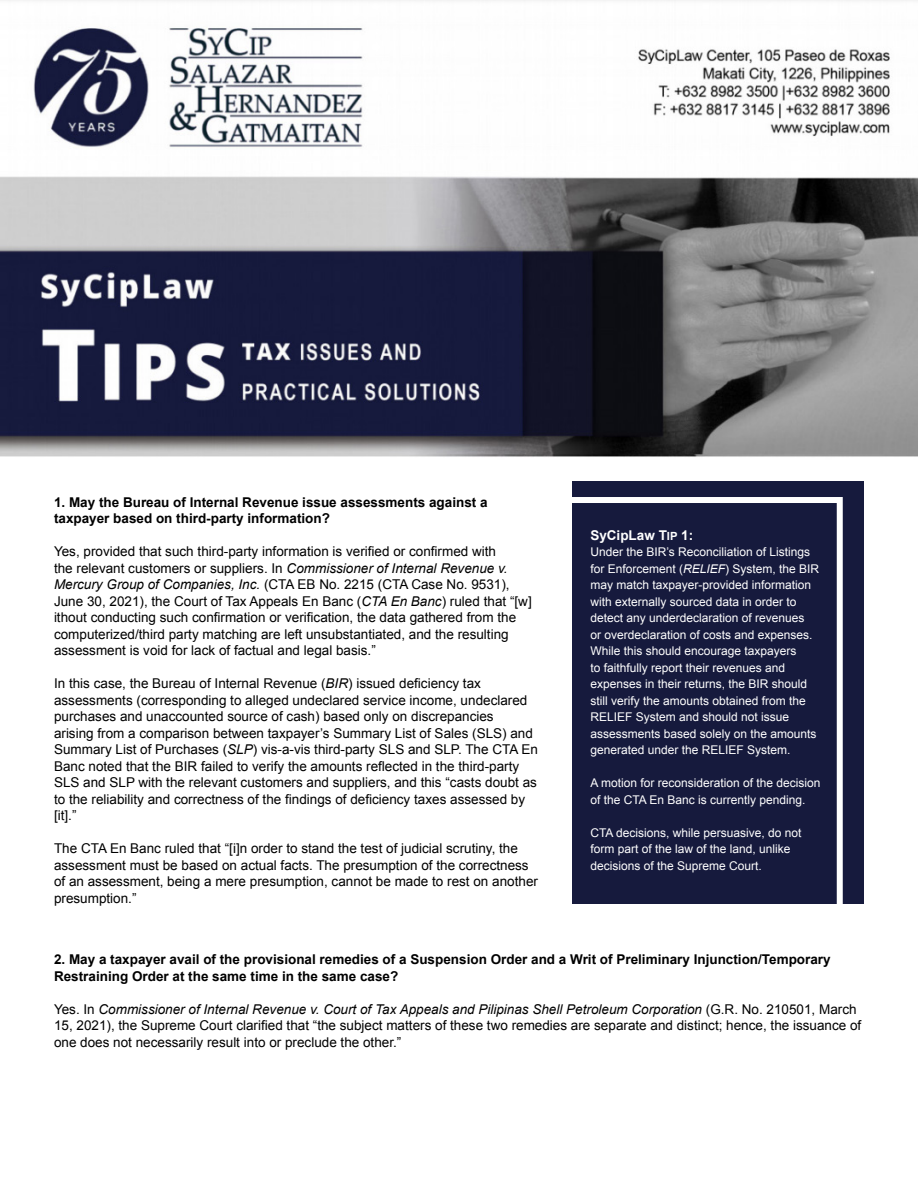
<style>
.page{position:relative;width:918px;height:1188px;background:#fff}
.page>*{position:absolute;margin:0;border:0;box-sizing:border-box;transform-origin:0 0}
.t1{font:13.5px/16.5px "Arial";color:#000}
.t2{font:700 13.5px/16.5px "Arial";color:#000}
.t3{font:700 13.5px "Arial";color:#fff}
.t4{font:12px/16.5px "Arial";color:#fff}
.s1{font-style:italic}
.s2{font-size:11.25px}
</style>
<div class="page">
<div style="left:572px;top:481px;width:292px;height:423px;background:#161a3d"></div>
<div style="left:558px;top:497px;width:285px;height:416px;border:6px solid #fff"></div>
<img style="left:0;top:0;width:918px;height:457px">
<p class="t2" style="left:54px;top:494px;width:435px">1. May the Bureau of Internal Revenue issue assessments against a taxpayer based on third-party information?</p>
<p class="t1" style="left:54px;top:543px;width:479px">Yes, provided that such third-party information is verified or confirmed with<br>the relevant customers or suppliers. In <span class="s1">Commissioner of Internal Revenue v.<br>Mercury Group of Companies, Inc.</span> (CTA EB No. 2215 (CTA Case No. 9531), June 30, 2021), the Court of Tax Appeals En Banc (<span class="s1">CTA En Banc</span>) ruled that “[w] ithout conducting such confirmation or verification, the data gathered from the computerized/third party matching are left unsubstantiated, and the resulting assessment is void for lack of factual and legal basis.”</p>
<p class="t1" style="left:54px;top:675px;width:485px">In this case, the Bureau of Internal Revenue (<span class="s1">BIR</span>) issued deficiency tax assessments (corresponding to alleged undeclared service income, undeclared purchases and unaccounted source of cash) based only on discrepancies<br>arising from a comparison between taxpayer’s Summary List of Sales (SLS) and Summary List of Purchases (<span class="s1">SLP</span>) vis-a-vis third-party SLS and SLP. The CTA En Banc noted that the BIR failed to verify the amounts reflected in the third-party SLS and SLP with the relevant customers and suppliers, and this “casts doubt as to the reliability and correctness of the findings of deficiency taxes assessed by [it].”</p>
<p class="t1" style="left:54px;top:840px;width:486px">The CTA En Banc ruled that “[i]n order to stand the test of judicial scrutiny, the assessment must be based on actual facts. The presumption of the correctness of an assessment, being a mere presumption, cannot be made to rest on another presumption.”</p>
<p class="t3" style="left:590px;top:526px;width:104px">SyCipLaw T<span class="s2">IP</span> 1:</p>
<p class="t4" style="left:590px;top:544px;width:230px">Under the BIR’s Reconciliation of Listings for Enforcement (<span class="s1">RELIEF</span>) System, the BIR may match taxpayer-provided information with externally sourced data in order to detect any underdeclaration of revenues<br>or overdeclaration of costs and expenses.<br>While this should encourage taxpayers<br>to faithfully report their revenues and expenses in their returns, the BIR should still verify the amounts obtained from the RELIEF System and should not issue assessments based solely on the amounts generated under the RELIEF System.</p>
<p class="t4" style="left:590px;top:775px;width:232px">A motion for reconsideration of the decision of the CTA En Banc is currently pending.</p>
<p class="t4" style="left:590px;top:824px;width:213px">CTA decisions, while persuasive, do not form part of the law of the land, unlike decisions of the Supreme Court.</p>
<p class="t2" style="left:54px;top:952px;width:778px">2. May a taxpayer avail of the provisional remedies of a Suspension Order and a Writ of Preliminary Injunction/Temporary<br>Restraining Order at the same time in the same case?</p>
<p class="t1" style="left:54px;top:1001px;width:809px">Yes. In <span class="s1">Commissioner of Internal Revenue v. Court of Tax Appeals and Pilipinas Shell Petroleum Corporation</span> (G.R. No. 210501, March<br>15, 2021), the Supreme Court clarified that “the subject matters of these two remedies are separate and distinct; hence, the issuance of one does not necessarily result into or preclude the other.”</p>
</div>
